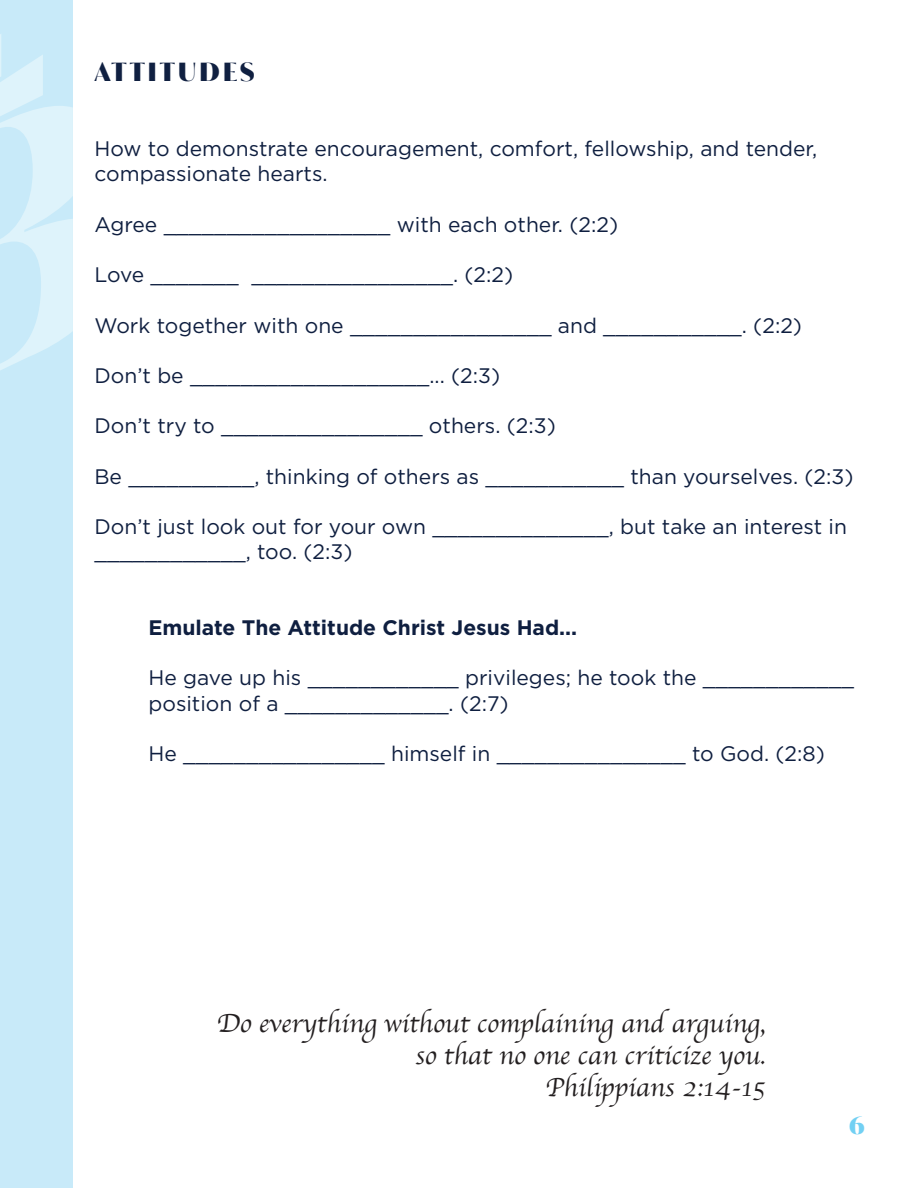
<style>
.page{position:relative;width:918px;height:1188px;background:#fff}
.page>*{position:absolute;margin:0;border:0;box-sizing:border-box;transform-origin:0 0}
.t1{font:27px/32.4px "Apple Chancery";color:#231f20;text-align:right}
.t2{font:800 27px "Aguila";letter-spacing:.1em;color:#102041}
.t3{font:800 27px "Aguila";color:#72d0f3}
.t4{font:21px/25.2px "Gotham";color:#0f1f40}
.t5{font:700 21px "Gotham";color:#0f1f40}
</style>
<div class="page">
<div style="left:0;top:0;width:73px;height:1188px;background:#c8eaf9"></div>
<svg style="left:0;top:34px;width:73px;height:336px"></svg>
<p class="t2" style="left:94px;top:54px;width:162px">ATTITUDES</p>
<p class="t4" style="left:94px;top:136px;width:724px">How to demonstrate encouragement, comfort, fellowship, and tender, compassionate hearts.</p>
<p class="t4" style="left:94px;top:211px;width:525px">Agree __________________ with each other. (2:2)</p>
<p class="t4" style="left:94px;top:262px;width:420px">Love _______ ________________. (2:2)</p>
<p class="t4" style="left:94px;top:312px;width:709px">Work together with one ________________ and ___________. (2:2)</p>
<p class="t4" style="left:94px;top:363px;width:407px">Don’t be ___________________... (2:3)</p>
<p class="t4" style="left:94px;top:413px;width:463px">Don’t try to ________________ others. (2:3)</p>
<p class="t4" style="left:94px;top:463px;width:761px">Be __________, thinking of others as ___________ than yourselves. (2:3)</p>
<p class="t4" style="left:94px;top:514px;width:754px">Don’t just look out for your own ______________, but take an interest in ____________, too. (2:3)</p>
<p class="t5" style="left:148px;top:614px;width:430px">Emulate The Attitude Christ Jesus Had...</p>
<p class="t4" style="left:148px;top:665px;width:707px">He gave up his ____________ privileges; he took the ____________ position of a _____________. (2:7)</p>
<p class="t4" style="left:148px;top:741px;width:678px">He ________________ himself in _______________ to God. (2:8)</p>
<p class="t1" style="left:217px;top:1007px;width:550px">Do everything without complaining and arguing, so that no one can criticize you.<br>Philippians 2:14-15</p>
<p class="t3" style="left:849px;top:1107px;width:18px">6</p>
</div>
